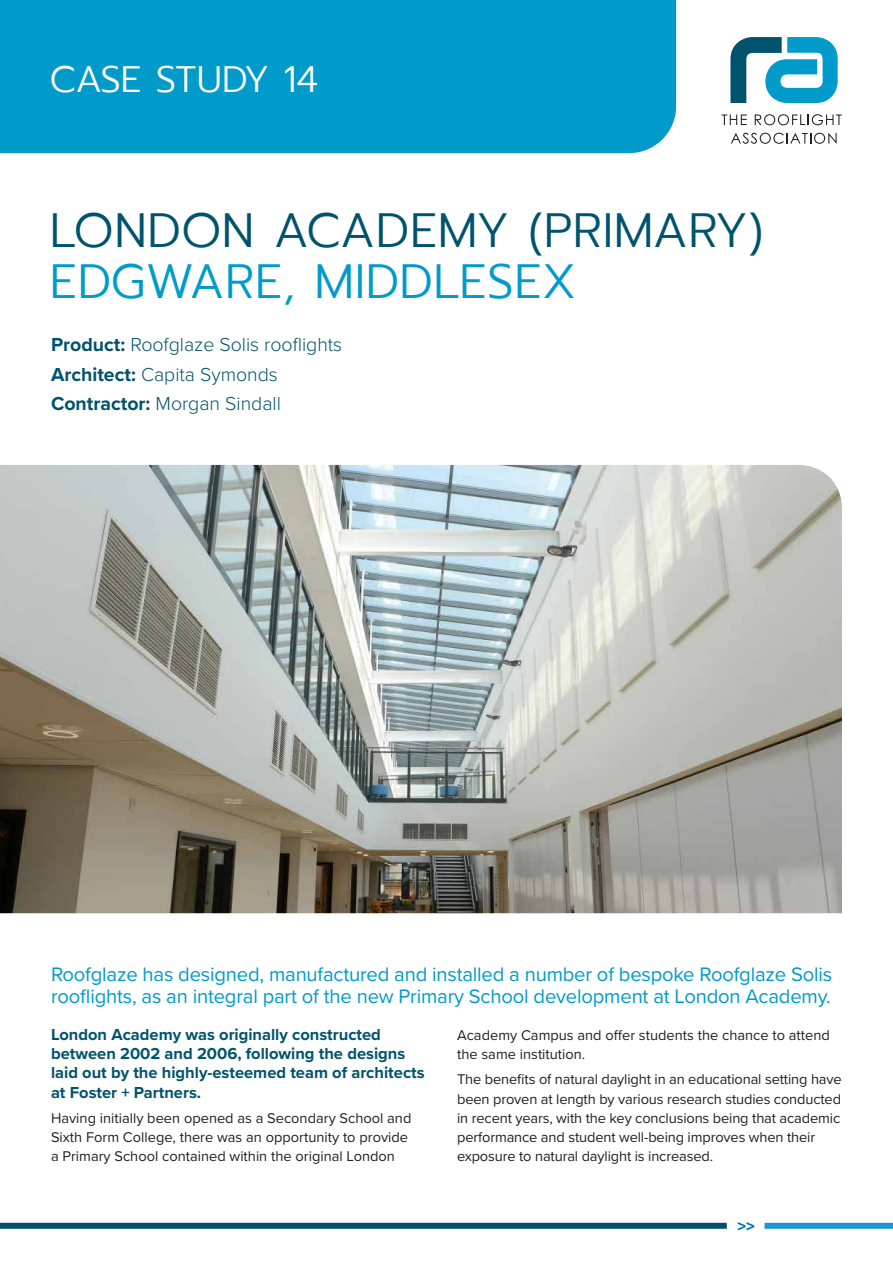
<style>
.page{position:relative;width:893px;height:1263px;background:#fff}
.page>*{position:absolute;margin:0;border:0;box-sizing:border-box;transform-origin:0 0}
.t1{font:300 48px "Prompt";letter-spacing:.01em;color:#00536d}
.t2{font:300 48px "Prompt";letter-spacing:.01em;color:#009bca}
.t3{font:300 36.75px "Prompt";letter-spacing:-.015em;color:#fff}
.t4{font:20.25px/22.5px "Proxima Nova";letter-spacing:-.01em;color:#009bca}
.t5{font:300 19.5px/29.2px "Proxima Nova";color:#00536d}
.t6{font:17.1px "Proxima Nova Extrabld";color:#0072bc}
.t7{font:700 16.5px/19px "Proxima Nova";color:#00536d}
.t8{font:14.7px/19.2px "Proxima Nova";letter-spacing:-.01em;color:#231f20}
.s1{font-weight:700}
</style>
<div class="page">
<svg style="left:730px;top:37px;width:108px;height:66px"></svg>
<svg style="left:721px;top:114px;width:26px;height:11px"></svg>
<svg style="left:755px;top:114px;width:87px;height:11px"></svg>
<svg style="left:731px;top:133px;width:106px;height:11px"></svg>
<div style="left:0;top:0;width:676px;height:153px;background:#009bca"></div>
<div style="left:0;top:1223px;width:727px;height:6px;background:#00536d"></div>
<div style="left:764px;top:1223px;width:129px;height:6px;background:#1c94d2"></div>
<img style="left:0;top:465px;width:842px;height:448px">
<h2 class="t3" style="left:50px;top:54px;width:270px">CASE STUDY 14</h2>
<h1 class="t1" style="left:50px;top:197px;width:715px">LONDON ACADEMY (PRIMARY)</h1>
<h1 class="t2" style="left:50px;top:248px;width:528px">EDGWARE, MIDDLESEX</h1>
<h3 class="t5" style="left:51px;top:329px;width:293px"><span class="s1">Product:</span> Roofglaze Solis rooflights<br><span class="s1">Architect:</span> Capita Symonds<br><span class="s1">Contractor:</span> Morgan Sindall</h3>
<h3 class="t4" style="left:51px;top:962px;width:783px">Roofglaze has designed, manufactured and installed a number of bespoke Roofglaze Solis rooflights, as an integral part of the new Primary School development at London Academy.</h3>
<p class="t7" style="left:51px;top:1025px;width:375px">London Academy was originally constructed between 2002 and 2006, following the designs laid out by the highly-esteemed team of architects at Foster + Partners.</p>
<p class="t8" style="left:51px;top:1108px;width:362px">Having initially been opened as a Secondary School and<br>Sixth Form College, there was an opportunity to provide a Primary School contained within the original London</p>
<p class="t8" style="left:457px;top:1024px;width:374px">Academy Campus and offer students the chance to attend the same institution.</p>
<p class="t8" style="left:457px;top:1069px;width:386px">The benefits of natural daylight in an educational setting have been proven at length by various research studies conducted in recent years, with the key conclusions being that academic performance and student well-being improves when their exposure to natural daylight is increased.</p>
<p class="t6" style="left:738px;top:1213px;width:19px">&gt;&gt;</p>
</div>
